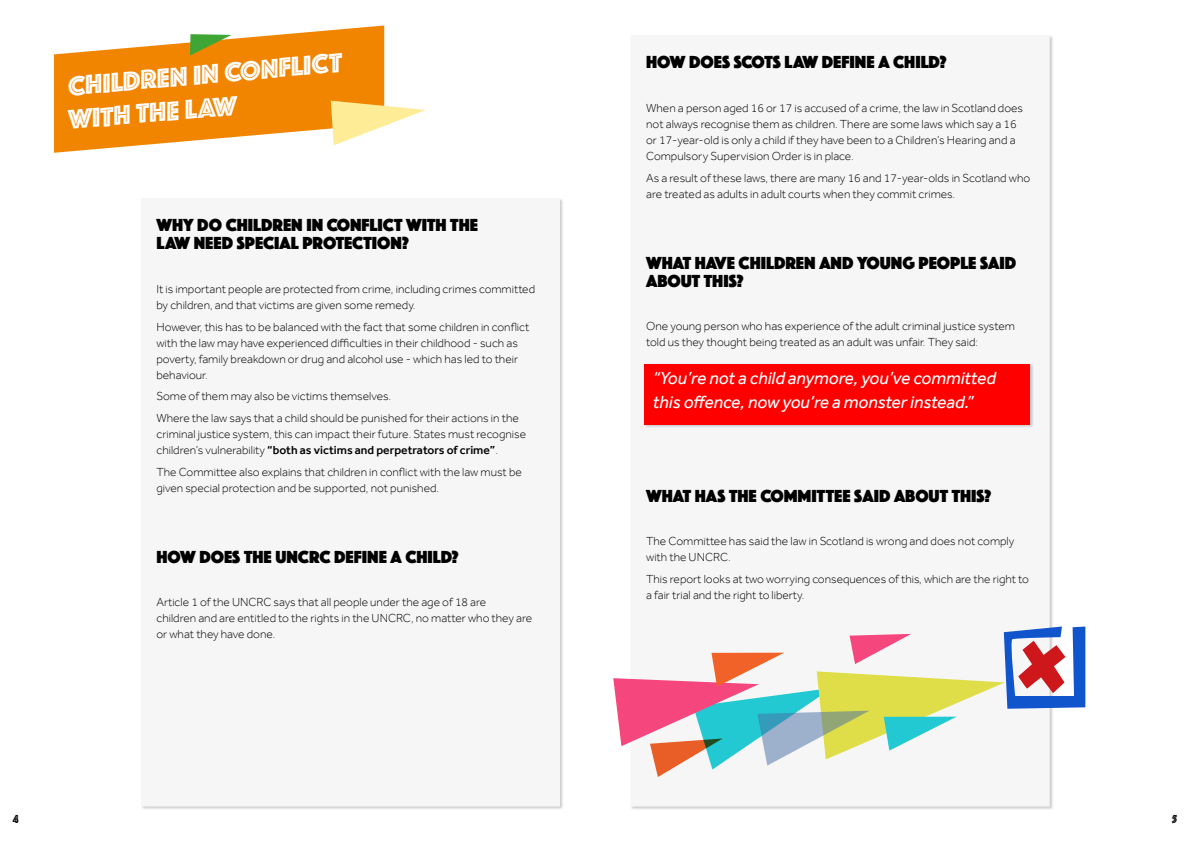
<style>
.page{position:relative;width:1191px;height:842px;background:#fff}
.page>*{position:absolute;margin:0;border:0;box-sizing:border-box;transform-origin:0 0}
.Phosphate_Inline_Hea{font:28px/33.6px "Phosphate Pro Inline";color:#fff}
.Effra_Light_Body{font:18px/18px "Phosphate Pro Solid";color:#000}
.Phosphate_Heading_1{font:18px/18px "Phosphate Pro Solid";color:#000}
.Effra_Quote_Italic{font:italic 18px/24px "Effra";color:#fff}
.Effra_Light_Body-2{font:300 12px/16px "Effra";color:#000}
.t1{font:12px "Phosphate Pro Inline";color:#000}
.s1{font-weight:500}
</style>
<div class="page">
<div style="left:631px;top:36px;width:418px;height:770px;background:#f6f6f6"></div>
<div style="left:142px;top:199px;width:417px;height:607px;background:#f6f6f6"></div>
<svg style="left:54px;top:26px;width:330px;height:127px;fill:#f18500"></svg>
<svg style="left:331px;top:101px;width:94px;height:44px"></svg>
<svg style="left:190px;top:34px;width:42px;height:21px"></svg>
<div style="left:643px;top:363px;width:391px;height:65px;background:#000;opacity:.2"></div>
<div style="left:644px;top:364px;width:386px;height:60px;background:#f00"></div>
<svg style="left:613px;top:626px;width:472px;height:151px"></svg>
<p class="Phosphate_Inline_Hea" style="left:63px;top:68px;width:279px;rotate:-5deg">Children in confl ict with the law</p>
<p class="Phosphate_Heading_1" style="left:156px;top:215px;width:323px">WHY DO CHILDREN IN CONFLICT WITH THE<br>LAW NEED SPECIAL PROTECTION?</p>
<p class="Effra_Light_Body-2" style="left:156px;top:281px;width:380px">It is important people are protected from crime, including crimes committed by children, and that victims are given some remedy.</p>
<p class="Effra_Light_Body-2" style="left:156px;top:318px;width:374px">However, this has to be balanced with the fact that some children in conflict with the law may have experienced difficulties in their childhood - such as poverty, family breakdown or drug and alcohol use - which has led to their behaviour.</p>
<p class="Effra_Light_Body-2" style="left:156px;top:388px;width:236px">Some of them may also be victims themselves.</p>
<p class="Effra_Light_Body-2" style="left:156px;top:410px;width:371px">Where the law says that a child should be punished for their actions in the criminal justice system, this can impact their future. States must recognise children’s vulnerability <span class="s1">“both as victims and perpetrators of crime”</span>.</p>
<p class="Effra_Light_Body-2" style="left:156px;top:463px;width:367px">The Committee also explains that children in conflict with the law must be given special protection and be supported, not punished.</p>
<p class="Effra_Light_Body" style="left:156px;top:546px;width:304px">HOW DOES THE UNCRC DEFINE A CHILD?</p>
<p class="Effra_Light_Body-2" style="left:156px;top:594px;width:377px">Article 1 of the UNCRC says that all people under the age of 18 are<br>children and are entitled to the rights in the UNCRC, no matter who they are or what they have done.</p>
<p class="Phosphate_Heading_1" style="left:646px;top:52px;width:302px">HOW DOES SCOTS LAW DEFINE A CHILD?</p>
<p class="Effra_Light_Body-2" style="left:646px;top:100px;width:378px">When a person aged 16 or 17 is accused of a crime, the law in Scotland does not always recognise them as children. There are some laws which say a 16 or 17-year-old is only a child if they have been to a Children’s Hearing and a Compulsory Supervision Order is in place.</p>
<p class="Effra_Light_Body-2" style="left:646px;top:169px;width:385px">As a result of these laws, there are many 16 and 17-year-olds in Scotland who are treated as adults in adult courts when they commit crimes.</p>
<p class="Effra_Light_Body" style="left:646px;top:253px;width:372px">WHAT HAVE CHILDREN AND YOUNG PEOPLE SAID<br>ABOUT THIS?</p>
<p class="Effra_Light_Body-2" style="left:646px;top:318px;width:370px">One young person who has experience of the adult criminal justice system told us they thought being treated as an adult was unfair. They said:</p>
<p class="Effra_Quote_Italic" style="left:653px;top:366px;width:344px">“You’re not a child anymore, you’ve committed this offence, now you’re a monster instead.”</p>
<p class="Effra_Light_Body" style="left:646px;top:486px;width:347px">WHAT HAS THE COMMITTEE SAID ABOUT THIS?</p>
<p class="Effra_Light_Body-2" style="left:646px;top:533px;width:370px">The Committee has said the law in Scotland is wrong and does not comply with the UNCRC.</p>
<p class="Effra_Light_Body-2" style="left:646px;top:570px;width:384px">This report looks at two worrying consequences of this, which are the right to a fair trial and the right to liberty.</p>
<p class="t1" style="left:13px;top:811px;width:7px">4</p>
<p class="t1" style="left:1172px;top:811px;width:6px">5</p>
</div>
